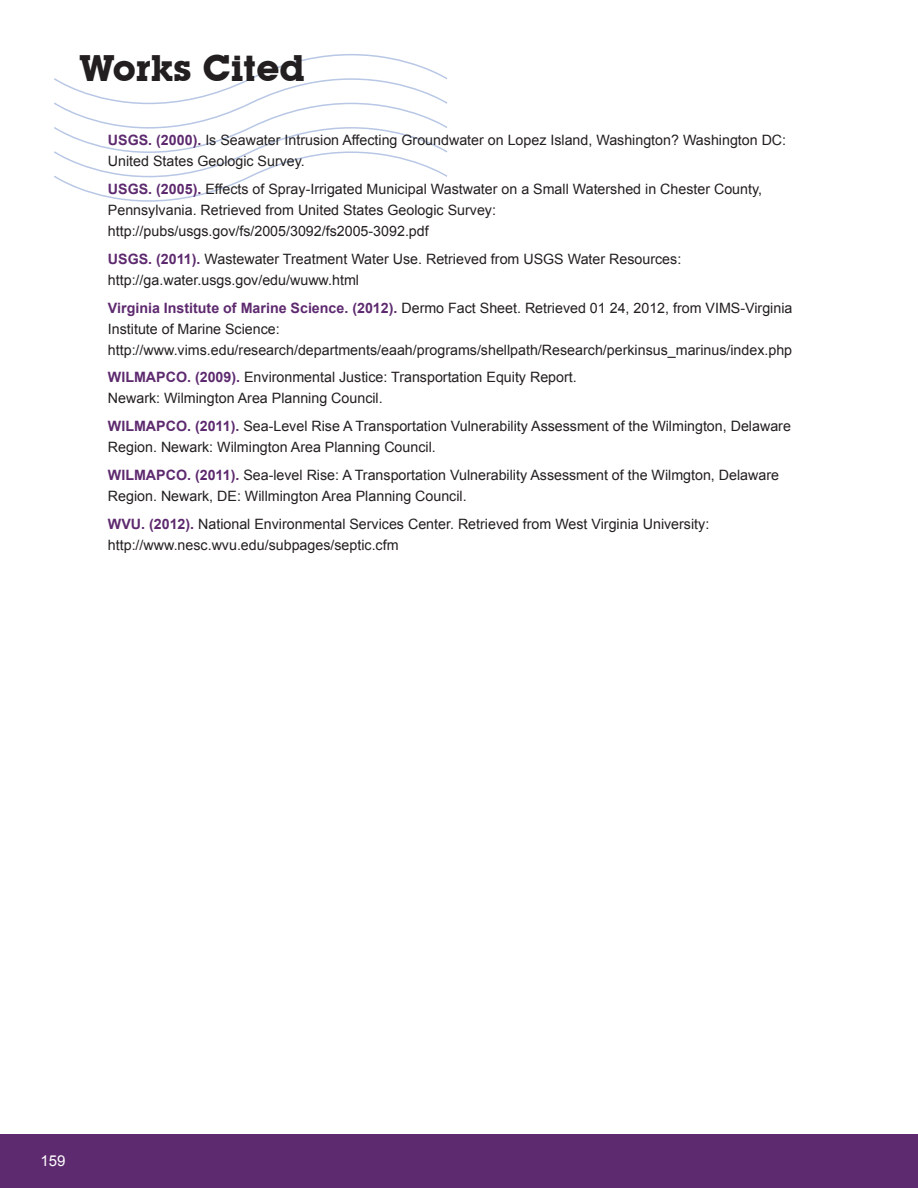
<style>
.page{position:relative;width:918px;height:1188px;background:#fff}
.page>*{position:absolute;margin:0;border:0;box-sizing:border-box;transform-origin:0 0}
.t1{font:700 36px "Lubalin Graph IT Cby BT";color:#231f20}
.t2{font:15px "Arial";color:#fff}
.t3{font:14.25px/21px "Arial";color:#231f20}
.s1{font-weight:700;color:#5e2a6f}
</style>
<div class="page">
<div style="left:0;top:1134px;width:918px;height:54px;background:#5e2a6f"></div>
<svg style="left:54px;top:54px;width:393px;height:148px"></svg>
<h1 class="t1" style="left:79px;top:47px;width:228px">Works Cited</h1>
<p class="t3" style="left:108px;top:130px;width:680px"><span class="s1">USGS. (2000).</span> Is Seawater Intrusion Affecting Groundwater on Lopez Island, Washington? Washington DC:<br>United States Geologic Survey.</p>
<p class="t3" style="left:108px;top:179px;width:656px"><span class="s1">USGS. (2005).</span> Effects of Spray-Irrigated Municipal Wastwater on a Small Watershed in Chester County,<br>Pennsylvania. Retrieved from United States Geologic Survey: http://pubs/usgs.gov/fs/2005/3092/fs2005-3092.pdf</p>
<p class="t3" style="left:108px;top:248px;width:575px"><span class="s1">USGS. (2011).</span> Wastewater Treatment Water Use. Retrieved from USGS Water Resources: http://ga.water.usgs.gov/edu/wuww.html</p>
<p class="t3" style="left:108px;top:297px;width:686px"><span class="s1">Virginia Institute of Marine Science. (2012).</span> Dermo Fact Sheet. Retrieved 01 24, 2012, from VIMS-Virginia<br>Institute of Marine Science: http://www.vims.edu/research/departments/eaah/programs/shellpath/Research/perkinsus_marinus/index.php</p>
<p class="t3" style="left:108px;top:367px;width:470px"><span class="s1">WILMAPCO. (2009).</span> Environmental Justice: Transportation Equity Report.<br>Newark: Wilmington Area Planning Council.</p>
<p class="t3" style="left:108px;top:416px;width:684px"><span class="s1">WILMAPCO. (2011).</span> Sea-Level Rise A Transportation Vulnerability Assessment of the Wilmington, Delaware<br>Region. Newark: Wilmington Area Planning Council.</p>
<p class="t3" style="left:108px;top:464px;width:673px"><span class="s1">WILMAPCO. (2011).</span> Sea-level Rise: A Transportation Vulnerability Assessment of the Wilmgton, Delaware<br>Region. Newark, DE: Willmington Area Planning Council.</p>
<p class="t3" style="left:108px;top:513px;width:603px"><span class="s1">WVU. (2012).</span> National Environmental Services Center. Retrieved from West Virginia University: http://www.nesc.wvu.edu/subpages/septic.cfm</p>
<p class="t2" style="left:40px;top:1151px;width:27px">159</p>
</div>
